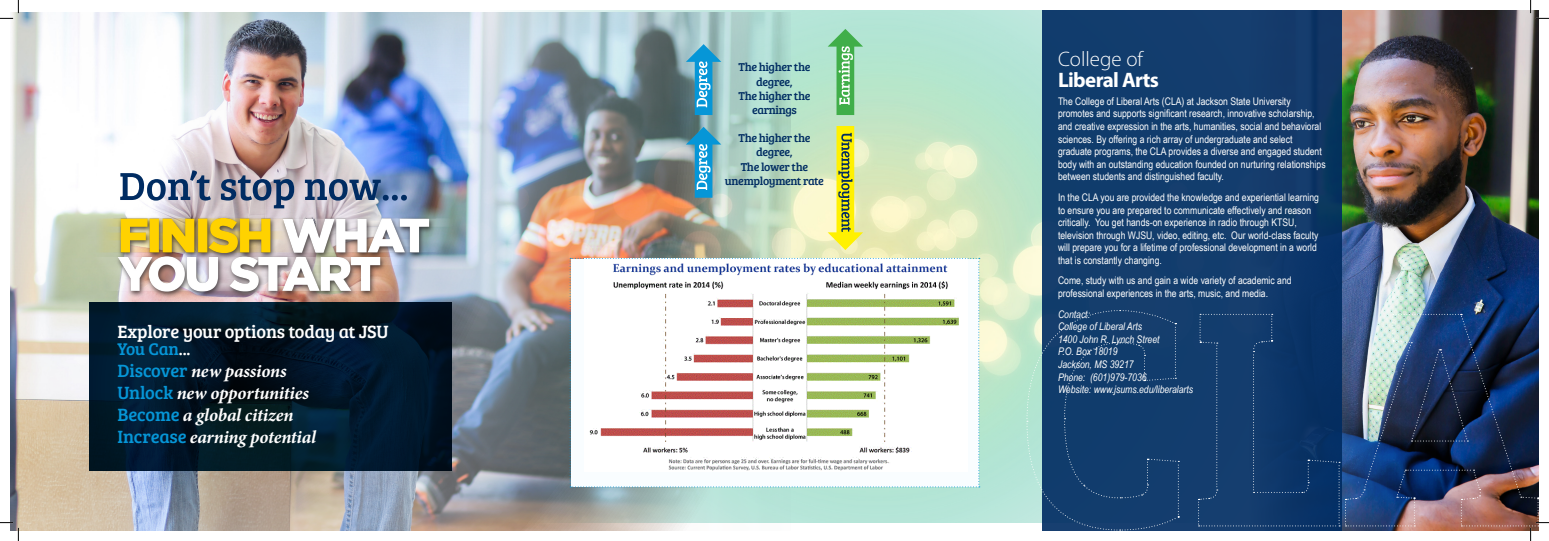
<style>
.page{position:relative;width:1549px;height:541px;background:#fff}
.page>*{position:absolute;margin:0;border:0;box-sizing:border-box;transform-origin:0 0}
.COLLEGE_OF_2_on_cove{font:700 21px "Myriad Pro";letter-spacing:-.03em;color:#fff}
.COLLEGE_OF_1_on_cove{font:300 21px "Myriad Pro";color:#fff}
.t1{font:italic 700 18.38px/22.1px "Minion Pro";letter-spacing:-.01em;color:#fff}
.t2{font:18.38px "Bree Serif";letter-spacing:-.01em;color:#fff}
.t3{font:17.5px "Bree Serif";letter-spacing:-.02em;color:#0696d7}
.t4{font:11.81px/14.2px "Bree Serif";letter-spacing:-.03em;color:#002c62;text-align:center}
.t5{font:10.5px/12.6px "Arial Narrow";color:#fff}
.Contact{font:italic 10.5px "Arial Narrow";color:#fff}
.s1{color:#fff}
.s2{font-family:"Bree Serif";font-weight:400;font-style:normal;color:#0696d7}
</style>
<div class="page">
<img style="left:515px;top:10px;width:527px;height:512px">
<img style="left:10px;top:12px;width:780px;height:518px">
<svg style="left:89px;top:311px;width:363px;height:159px;background:#011728"></svg>
<img style="left:60px;top:212px;width:395px;height:99px">
<svg style="left:120px;top:170px;width:287px;height:38px;background:#959db3"></svg>
<svg style="left:570px;top:258px;width:410px;height:229px"></svg>
<svg style="left:828px;top:126px;width:35px;height:124px;background:#d6da6a"></svg>
<svg style="left:686px;top:127px;width:35px;height:71px;background:#5ea4bd"></svg>
<svg style="left:828px;top:29px;width:35px;height:86px;background:#8bd09a"></svg>
<svg style="left:686px;top:44px;width:35px;height:71px;background:#5ba8c4"></svg>
<img style="left:1341px;top:10px;width:197px;height:304px">
<div style="left:1042px;top:10px;width:299px;height:520px;background:#123d6d"></div>
<svg style="left:1026px;top:310px;width:153px;height:220px"></svg>
<svg style="left:0;top:0;width:19px;height:19px"></svg>
<svg style="left:0;top:522px;width:19px;height:19px"></svg>
<svg style="left:1530px;top:0;width:19px;height:19px"></svg>
<img style="left:1198px;top:314px;width:351px;height:227px">
<h2 class="t2" style="left:118px;top:318px;width:273px">Explore your options today at JSU</h2>
<h3 class="t3" style="left:118px;top:336px;width:74px">You Can<span class="s1">...</span></h3>
<h2 class="t1" style="left:118px;top:360px;width:200px"><span class="s2">Discover</span> new passions<br><span class="s2">Unlock</span> new opportunities<br><span class="s2">Become</span> a global citizen<br><span class="s2">Increase</span> earning potential</h2>
<p class="t4" style="left:738px;top:60px;width:73px">The higher the degree,<br>The higher the earnings</p>
<p class="t4" style="left:725px;top:130px;width:101px">The higher the degree,<br>The lower the unemployment rate</p>
<p class="COLLEGE_OF_1_on_cove" style="left:1058px;top:47px;width:86px">College of</p>
<p class="COLLEGE_OF_2_on_cove" style="left:1058px;top:66px;width:103px">Liberal Arts</p>
<p class="t5" style="left:1058px;top:94px;width:269px">The College of Liberal Arts (CLA) at Jackson State University promotes and supports significant research, innovative scholarship, and creative expression in the arts, humanities, social and behavioral sciences. By offering a rich array of undergraduate and select graduate programs, the CLA provides a diverse and engaged student body with an outstanding education founded on nurturing relationships between students and distinguished faculty.</p>
<p class="t5" style="left:1058px;top:190px;width:262px">In the CLA you are provided the knowledge and experiential learning to ensure you are prepared to communicate effectively and reason critically. You get hands-on experience in radio through KTSU, television through WJSU, video, editing, etc. Our world-class faculty will prepare you for a lifetime of professional development in a world that is constantly changing.</p>
<p class="t5" style="left:1058px;top:274px;width:235px">Come, study with us and gain a wide variety of academic and professional experiences in the arts, music, and media.</p>
<p class="Contact" style="left:1058px;top:306px;width:34px">Contact:</p>
<p class="Contact" style="left:1058px;top:319px;width:86px">College of Liberal Arts</p>
<p class="Contact" style="left:1058px;top:332px;width:103px">1400 John R. Lynch Street</p>
<p class="Contact" style="left:1058px;top:344px;width:61px">P.O. Box 18019</p>
<p class="Contact" style="left:1058px;top:357px;width:77px">Jackson, MS 39217</p>
<p class="Contact" style="left:1058px;top:369px;width:90px">Phone: (601)979-7036</p>
<p class="Contact" style="left:1058px;top:382px;width:137px">Website: www.jsums.edu/liberalarts</p>
</div>
